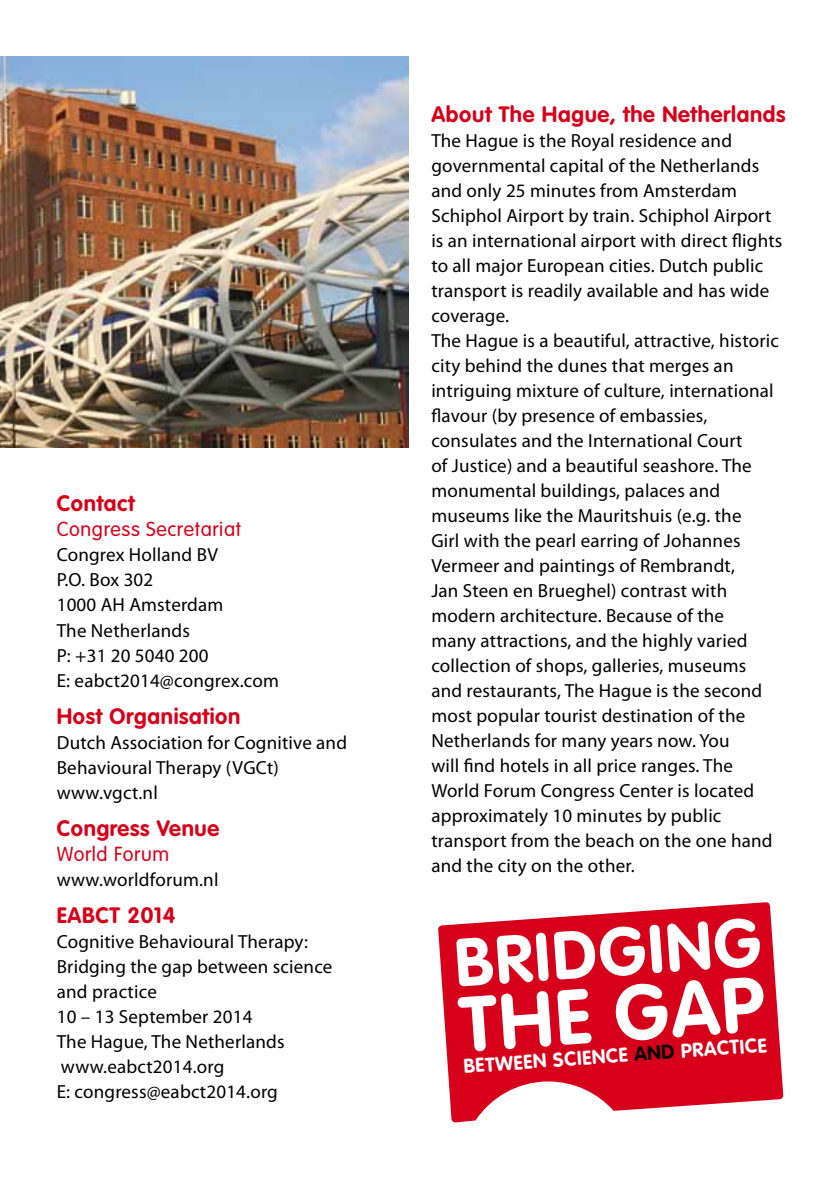
<style>
.page{position:relative;width:840px;height:1191px;background:#fff}
.page>*{position:absolute;margin:0;border:0;box-sizing:border-box;transform-origin:0 0}
.t1{font:700 67px "VAG Rounded";color:#fff}
.t2{font:700 22px "VAG Rounded";letter-spacing:.03em;color:#d6001a}
.t3{font:300 20px "VAG Rounded";letter-spacing:.03em;color:#d6001a}
.t4{font:700 19.8px "VAG Rounded";color:#fff}
.t5{font:19px/25px "Myriad Pro";letter-spacing:.01em;color:#000}
.s1{color:#000}
</style>
<div class="page">
<svg style="left:438px;top:902px;width:345px;height:220px;fill:#d6001a"></svg>
<img style="left:0;top:57px;width:408px;height:390px">
<div style="left:457px;top:988px;width:134px;height:85px;background:#d6001a"></div>
<div style="left:613px;top:976px;width:153px;height:77px;background:#d6001a"></div>
<p class="t2" style="left:57px;top:491px;width:79px">Contact</p>
<p class="t3" style="left:57px;top:518px;width:185px">Congress Secretariat</p>
<p class="t5" style="left:57px;top:542px;width:223px">Congrex Holland BV<br>P.O. Box 302<br>1000 AH Amsterdam<br>The Netherlands<br>P: +31 20 5040 200<br>E: eabct2014@congrex.com</p>
<p class="t2" style="left:57px;top:703px;width:185px">Host Organisation</p>
<p class="t5" style="left:57px;top:729px;width:292px">Dutch Association for Cognitive and<br>Behavioural Therapy (VGCt) www.vgct.nl</p>
<p class="t2" style="left:57px;top:815px;width:164px">Congress Venue</p>
<p class="t3" style="left:57px;top:842px;width:114px">World Forum</p>
<p class="t5" style="left:57px;top:866px;width:163px">www.worldforum.nl</p>
<p class="t2" style="left:57px;top:902px;width:120px">EABCT 2014</p>
<p class="t5" style="left:57px;top:928px;width:277px">Cognitive Behavioural Therapy:<br>Bridging the gap between science and practice<br>10 – 13 September 2014<br>The Hague, The Netherlands www.eabct2014.org<br>E: congress@eabct2014.org</p>
<p class="t2" style="left:431px;top:101px;width:355px">About The Hague, the Netherlands</p>
<p class="t5" style="left:431px;top:128px;width:352px">The Hague is the Royal residence and governmental capital of the Netherlands and only 25 minutes from Amsterdam Schiphol Airport by train. Schiphol Airport is an international airport with direct flights to all major European cities. Dutch public transport is readily available and has wide coverage.<br>The Hague is a beautiful, attractive, historic city behind the dunes that merges an intriguing mixture of culture, international flavour (by presence of embassies, consulates and the International Court<br>of Justice) and a beautiful seashore. The monumental buildings, palaces and museums like the Mauritshuis (e.g. the<br>Girl with the pearl earring of Johannes Vermeer and paintings of Rembrandt,<br>Jan Steen en Brueghel) contrast with modern architecture. Because of the<br>many attractions, and the highly varied collection of shops, galleries, museums<br>and restaurants, The Hague is the second most popular tourist destination of the Netherlands for many years now. You<br>will find hotels in all price ranges. The World Forum Congress Center is located approximately 10 minutes by public transport from the beach on the one hand and the city on the other.</p>
<h1 class="t1" style="left:451px;top:924px;width:308px;rotate:-4deg">Bridging</h1>
<p class="t4" style="left:494px;top:1052px;width:222px;rotate:-4deg">wee n science <span class="s1">and</span> pract</p>
</div>
